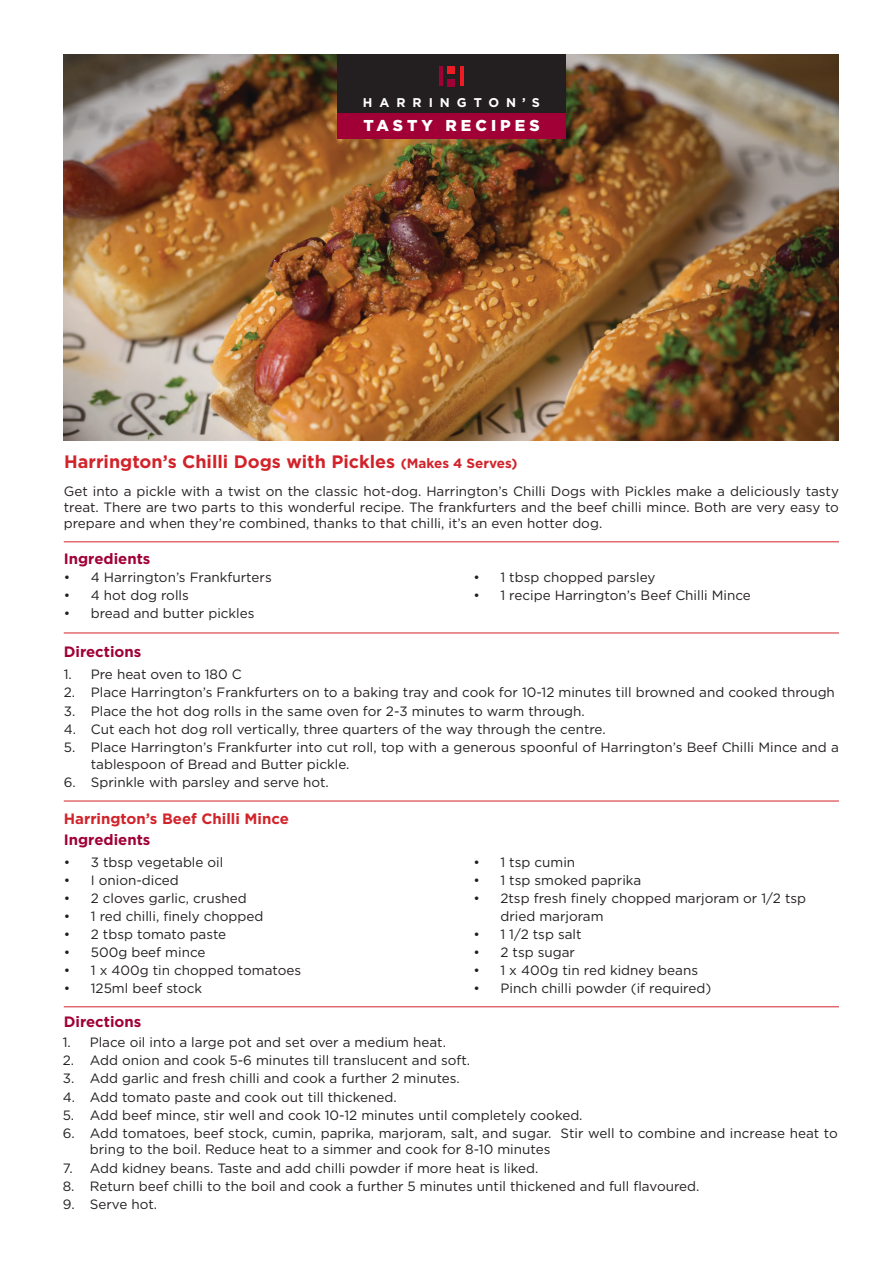
<style>
.page{position:relative;width:893px;height:1263px;background:#fff}
.page>*{position:absolute;margin:0;border:0;box-sizing:border-box;transform-origin:0 0}
.t1{font:700 18px "Gotham";color:#d2232a}
.t2{font:900 15.75px "Gotham";letter-spacing:.26em;color:#fff}
.t3{font:700 15px "Gotham";color:#a00036}
.t4{font:700 15px "Gotham";color:#d2232a}
.t5{font:13.5px/16.2px "Gotham";color:#231f20}
.t6{font:700 12.6px "Gotham";letter-spacing:.55em;color:#fff}
.s1{font-size:13.5px}
</style>
<div class="page">
<img style="left:64px;top:54px;width:775px;height:386px">
<div style="left:337px;top:54px;width:228px;height:59px;background:#231f20"></div>
<hr style="left:439px;top:67px;width:3px;height:19px;background:#a00036">
<hr style="left:461px;top:67px;width:3px;height:19px;background:#ed1c24">
<div style="left:448px;top:67px;width:7px;height:7px;background:#ed1c24"></div>
<div style="left:448px;top:79px;width:7px;height:7px;background:#a00036"></div>
<div style="left:337px;top:113px;width:228px;height:26px;background:#a00036"></div>
<hr style="left:64px;top:541px;width:775px;height:1px;background:#d2232a">
<hr style="left:64px;top:633px;width:775px;height:1px;background:#d2232a">
<hr style="left:64px;top:801px;width:775px;height:1px;background:#d2232a">
<hr style="left:64px;top:1006px;width:775px;height:1px;background:#d2232a">
<p class="t6" style="left:363px;top:95px;width:178px">HARRINGTON’S</p>
<p class="t2" style="left:363px;top:115px;width:178px">TASTY RECIPES</p>
<p class="t1" style="left:64px;top:452px;width:455px">Harrington’s Chilli Dogs with Pickles <span class="s1">(Makes 4 Serves)</span></p>
<p class="t5" style="left:64px;top:483px;width:777px;text-align:justify">Get into a pickle with a twist on the classic hot-dog. Harrington’s Chilli Dogs with Pickles make a deliciously tasty treat. There are two parts to this wonderful recipe. The frankfurters and the beef chilli mince. Both are very easy to prepare and when they’re combined, thanks to that chilli, it’s an even hotter dog.</p>
<p class="t3" style="left:64px;top:549px;width:88px">Ingredients</p>
<p class="t5" style="left:64px;top:569px;width:209px">• 4 Harrington’s Frankfurters</p>
<p class="t5" style="left:64px;top:587px;width:127px">• 4 hot dog rolls</p>
<p class="t5" style="left:64px;top:605px;width:192px">• bread and butter pickles</p>
<p class="t3" style="left:64px;top:643px;width:79px">Directions</p>
<p class="t5" style="left:473px;top:569px;width:183px">• 1 tbsp chopped parsley</p>
<p class="t5" style="left:473px;top:587px;width:279px">• 1 recipe Harrington’s Beef Chilli Mince</p>
<p class="t5" style="left:64px;top:666px;width:180px">1. Pre heat oven to 180 C</p>
<p class="t5" style="left:64px;top:684px;width:773px">2. Place Harrington’s Frankfurters on to a baking tray and cook for 10-12 minutes till browned and cooked through</p>
<p class="t5" style="left:64px;top:703px;width:523px">3. Place the hot dog rolls in the same oven for 2-3 minutes to warm through.</p>
<p class="t5" style="left:64px;top:721px;width:543px">4. Cut each hot dog roll vertically, three quarters of the way through the centre.</p>
<p class="t5" style="left:91px;top:739px;width:750px;text-indent:-27px">5. Place Harrington’s Frankfurter into cut roll, top with a generous spoonful of Harrington’s Beef Chilli Mince and a tablespoon of Bread and Butter pickle.</p>
<p class="t5" style="left:64px;top:774px;width:267px">6. Sprinkle with parsley and serve hot.</p>
<p class="t4" style="left:64px;top:810px;width:227px">Harrington’s Beef Chilli Mince</p>
<p class="t3" style="left:64px;top:831px;width:88px">Ingredients</p>
<p class="t5" style="left:64px;top:853px;width:161px">• 3 tbsp vegetable oil</p>
<p class="t5" style="left:64px;top:871px;width:117px">• I onion-diced</p>
<p class="t5" style="left:64px;top:889px;width:184px">• 2 cloves garlic, crushed</p>
<p class="t5" style="left:64px;top:907px;width:201px">• 1 red chilli, finely chopped</p>
<p class="t5" style="left:64px;top:925px;width:164px">• 2 tbsp tomato paste</p>
<p class="t5" style="left:64px;top:943px;width:143px">• 500g beef mince</p>
<p class="t5" style="left:64px;top:961px;width:239px">• 1 x 400g tin chopped tomatoes</p>
<p class="t5" style="left:64px;top:979px;width:140px">• 125ml beef stock</p>
<p class="t3" style="left:64px;top:1013px;width:79px">Directions</p>
<p class="t5" style="left:473px;top:853px;width:103px">• 1 tsp cumin</p>
<p class="t5" style="left:473px;top:871px;width:169px">• 1 tsp smoked paprika</p>
<p class="t5" style="left:500px;top:888px;width:307px;line-height:18px;text-indent:-27px">• 2tsp fresh finely chopped marjoram or 1/2 tsp dried marjoram</p>
<p class="t5" style="left:473px;top:925px;width:110px">• 1 1/2 tsp salt</p>
<p class="t5" style="left:473px;top:943px;width:103px">• 2 tsp sugar</p>
<p class="t5" style="left:473px;top:961px;width:226px">• 1 x 400g tin red kidney beans</p>
<p class="t5" style="left:473px;top:979px;width:239px">• Pinch chilli powder (if required)</p>
<p class="t5" style="left:63px;top:1033px;width:385px">1. Place oil into a large pot and set over a medium heat.</p>
<p class="t5" style="left:63px;top:1052px;width:409px">2. Add onion and cook 5-6 minutes till translucent and soft.</p>
<p class="t5" style="left:63px;top:1070px;width:399px">3. Add garlic and fresh chilli and cook a further 2 minutes.</p>
<p class="t5" style="left:63px;top:1088px;width:336px">4. Add tomato paste and cook out till thickened.</p>
<p class="t5" style="left:63px;top:1107px;width:521px">5. Add beef mince, stir well and cook 10-12 minutes until completely cooked.</p>
<p class="t5" style="left:90px;top:1125px;width:750px;text-indent:-27px">6. Add tomatoes, beef stock, cumin, paprika, marjoram, salt, and sugar. Stir well to combine and increase heat to bring to the boil. Reduce heat to a simmer and cook for 8-10 minutes</p>
<p class="t5" style="left:63px;top:1159px;width:477px">7. Add kidney beans. Taste and add chilli powder if more heat is liked.</p>
<p class="t5" style="left:63px;top:1178px;width:638px">8. Return beef chilli to the boil and cook a further 5 minutes until thickened and full flavoured.</p>
<p class="t5" style="left:63px;top:1196px;width:96px">9. Serve hot.</p>
</div>
